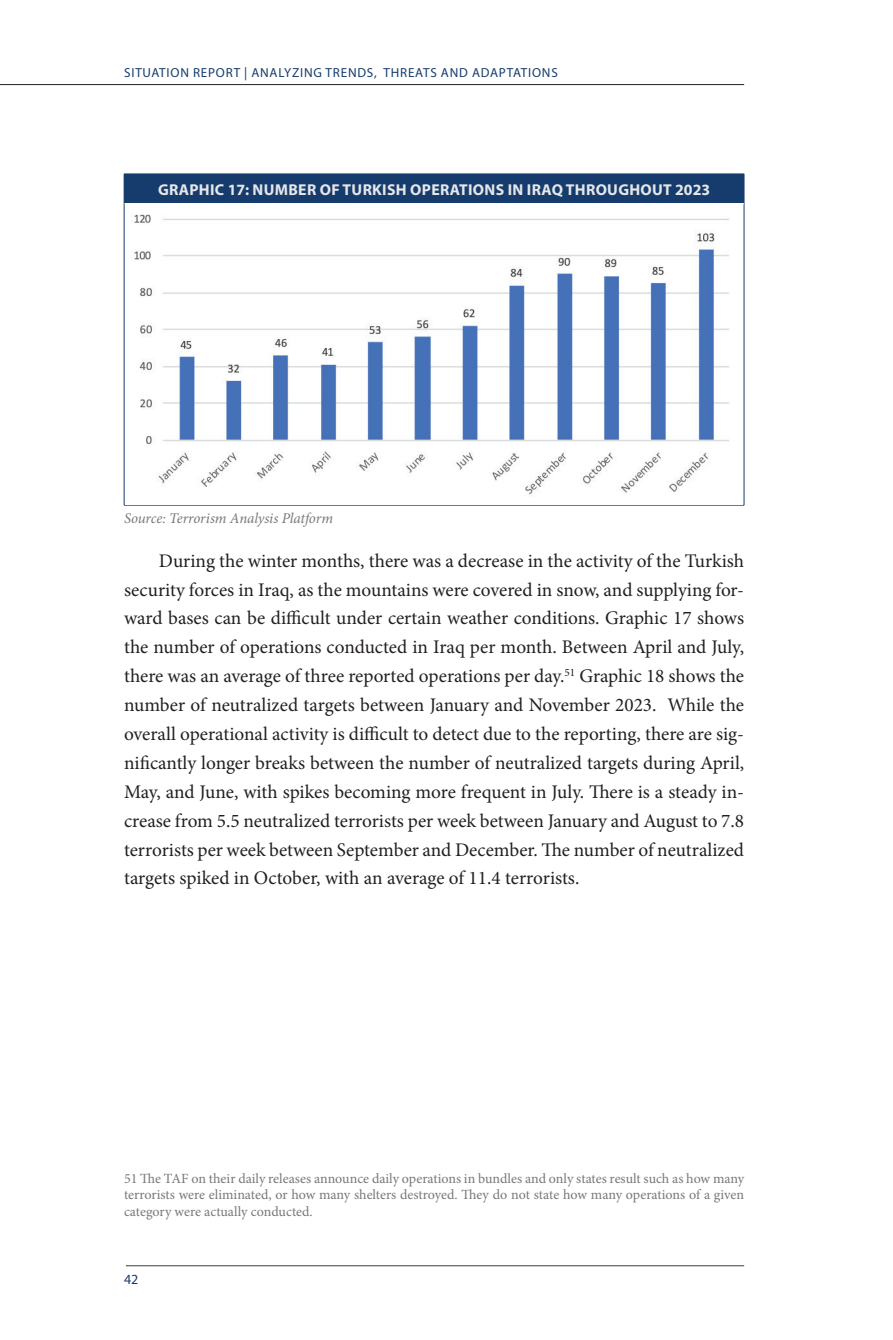
<style>
.page{position:relative;width:893px;height:1340px;background:#fff}
.page>*{position:absolute;margin:0;border:0;box-sizing:border-box;transform-origin:0 0}
.t1{font:19.25px/28.9px "Minion Pro";color:#231f20;text-align:justify}
.t2{font:700 15.75px "Myriad Pro";letter-spacing:.02em;color:#e6e7e9}
.t3{font:italic 14.88px "Minion Pro";letter-spacing:-.01em;color:#76787b}
.t4{font:14px/16.6px "Minion Pro";color:#76787b;text-align:justify}
.t5{font:14px "Myriad Pro";color:#163c6d}
.t6{font:13.12px "Myriad Pro";letter-spacing:.06em;color:#163c6d}
</style>
<div class="page">
<hr style="left:0;top:84px;width:744px;height:1px;background:#231f20">
<hr style="left:126px;top:1265px;width:618px;height:1px;background:#3e3e3f">
<div style="left:124px;top:174px;width:620px;height:30px;background:#163c6d"></div>
<hr style="left:744px;top:174px;width:1px;height:30px;background:#163c6d">
<hr style="left:124px;top:204px;width:1px;height:301px;background:#163c6d">
<hr style="left:744px;top:204px;width:1px;height:301px;background:#163c6d">
<hr style="left:124px;top:505px;width:620px;height:1px;background:#163c6d">
<hr style="left:124px;top:203px;width:620px;height:1px;background:#fff">
<hr style="left:124px;top:174px;width:1px;height:30px;background:#163c6d">
<img style="left:134px;top:214px;width:596px;height:281px">
<p class="t6" style="left:124px;top:65px;width:435px">SITUATION REPORT | ANALYZING TRENDS, THREATS AND ADAPTATIONS</p>
<p class="t2" style="left:158px;top:179px;width:554px">GRAPHIC 17: NUMBER OF TURKISH OPERATIONS IN IRAQ THROUGHOUT 2023</p>
<p class="t3" style="left:124px;top:508px;width:211px">Source: Terrorism Analysis Platform</p>
<p class="t1" style="left:124px;top:546px;width:622px;text-indent:35px">During the winter months, there was a decrease in the activity of the Turkish security forces in Iraq, as the mountains were covered in snow, and supplying for&shy;ward bases can be difficult under certain weather conditions. Graphic 17 shows the number of operations conducted in Iraq per month. Between April and July, there was an average of three reported operations per day.<sup>51</sup> Graphic 18 shows the number of neutralized targets between January and November 2023. While the overall operational activity is difficult to detect due to the reporting, there are sig&shy;nificantly longer breaks between the number of neutralized targets during April, May, and June, with spikes becoming more frequent in July. There is a steady in&shy;crease from 5.5 neutralized terrorists per week between January and August to 7.8 terrorists per week between September and December. The number of neutralized targets spiked in October, with an average of 11.4 terrorists.</p>
<p class="t4" style="left:124px;top:1169px;width:622px">51 The TAF on their daily releases announce daily operations in bundles and only states result such as how many terrorists were eliminated, or how many shelters destroyed. They do not state how many operations of a given category were actually conducted.</p>
<p class="t5" style="left:124px;top:1270px;width:16px">42</p>
</div>
